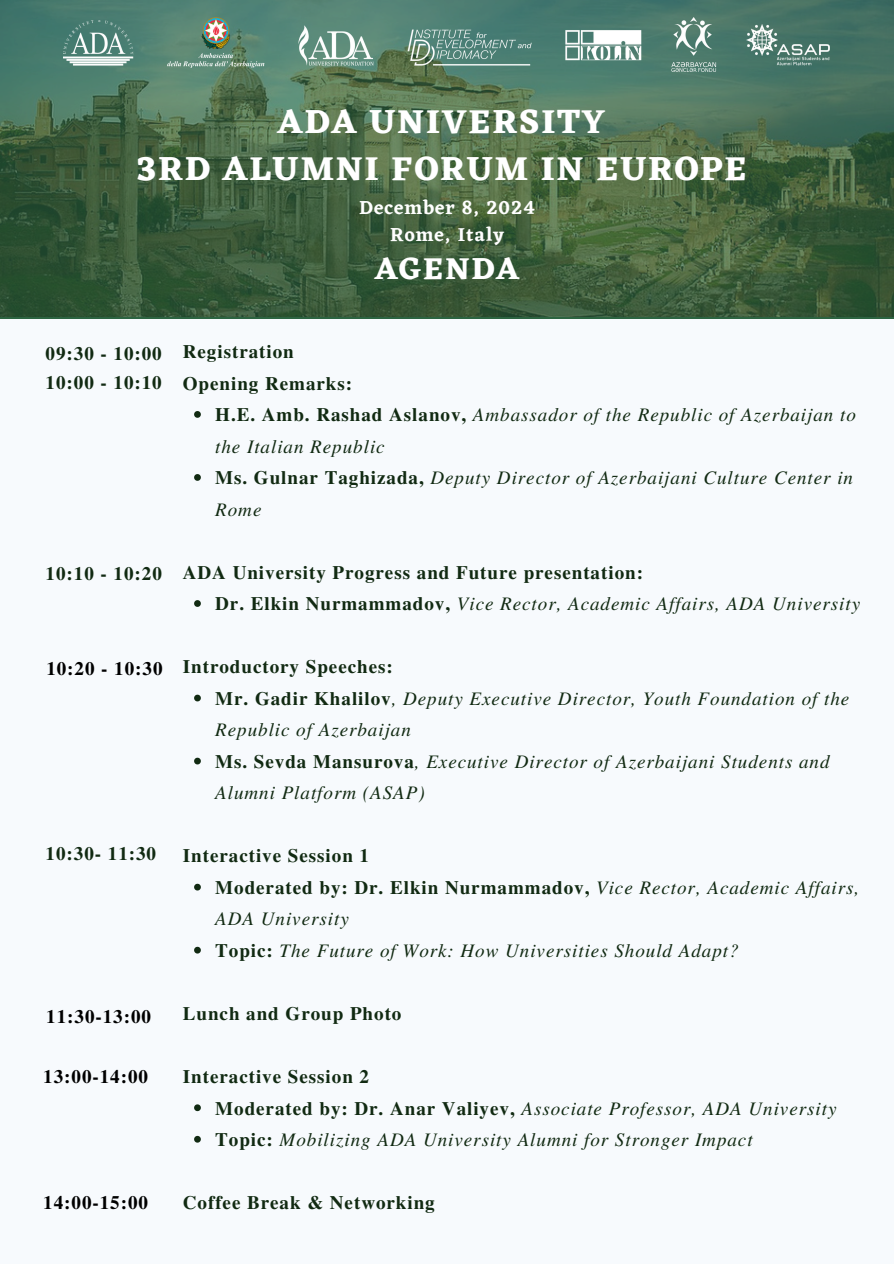
<style>
.page{position:relative;width:894px;height:1264px;background:#fff}
.page>*{position:absolute;margin:0;border:0;box-sizing:border-box;transform-origin:0 0}
.t1{font:700 34.5px/47.2px "Eczar";letter-spacing:.05em;color:#fff;text-align:center}
.t2{font:700 31.5px "Eczar";letter-spacing:.05em;color:#fff}
.t3{font:600 19.5px/27px "Eczar";letter-spacing:.05em;color:#fff;text-align:center}
.t4{font:italic 19.05px/31.5px "Te X Gyre Termes";letter-spacing:.05em;color:#112a12}
.t5{font:700 19.05px/31.5px "Te X Gyre Termes";letter-spacing:.05em;color:#112a12}
.t6{font:700 19.05px "Te X Gyre Termes";letter-spacing:.05em;color:#000}
.s1{font-weight:700;font-style:normal}
</style>
<div class="page">
<div style="left:0;top:0;width:893px;height:1263px;background:#f7fafd"></div>
<img style="left:0;top:0;width:893px;height:317px">
<svg style="left:194px;top:411px;width:7px;height:7px"></svg>
<svg style="left:194px;top:474px;width:7px;height:7px"></svg>
<svg style="left:194px;top:600px;width:7px;height:7px"></svg>
<svg style="left:194px;top:694px;width:7px;height:7px"></svg>
<svg style="left:194px;top:757px;width:7px;height:7px"></svg>
<svg style="left:194px;top:883px;width:7px;height:7px"></svg>
<svg style="left:194px;top:946px;width:7px;height:7px"></svg>
<svg style="left:194px;top:1104px;width:7px;height:7px"></svg>
<svg style="left:194px;top:1135px;width:7px;height:7px"></svg>
<img style="left:64px;top:18px;width:765px;height:54px">
<h1 class="t1" style="left:136px;top:97px;width:612px">ADA UNIVERSITY<br>3RD ALUMNI FORUM IN EUROPE</h1>
<p class="t3" style="left:359px;top:193px;width:177px">December 8, 2024<br>Rome, Italy</p>
<h2 class="t2" style="left:374px;top:250px;width:146px">AGENDA</h2>
<h2 class="t5" style="left:46px;top:338px;width:118px;line-height:29.2px">09:30 - 10:00<br>10:00 - 10:10</h2>
<p class="t5" style="left:183px;top:335px;width:171px">Registration<br>Opening Remarks:</p>
<p class="t4" style="left:215px;top:398px;width:642px"><span class="s1">H.E. Amb. Rashad Aslanov,</span> Ambassador of the Republic of Azerbaijan to the Italian Republic</p>
<h2 class="t4" style="left:215px;top:461px;width:639px"><span class="s1">Ms. Gulnar Taghizada,</span> Deputy Director of Azerbaijani Culture Center in<br>Rome</h2>
<h2 class="t5" style="left:46px;top:557px;width:118px">10:10 - 10:20</h2>
<p class="t5" style="left:183px;top:555px;width:461px">ADA University Progress and Future presentation:</p>
<p class="t4" style="left:215px;top:587px;width:646px"><span class="s1">Dr. Elkin Nurmammadov,</span> Vice Rector, Academic Affairs, ADA University</p>
<h2 class="t6" style="left:46px;top:653px;width:118px">10:20 - 10:30</h2>
<h2 class="t5" style="left:183px;top:650px;width:211px">Introductory Speeches:</h2>
<p class="t4" style="left:215px;top:681px;width:635px"><span class="s1">Mr. Gadir Khalilov</span>, Deputy Executive Director, Youth Foundation of the<br>Republic of Azerbaijan</p>
<h2 class="t4" style="left:215px;top:744px;width:615px"><span class="s1">Ms. Sevda Mansurova</span>, Executive Director of Azerbaijani Students and<br>Alumni Platform (ASAP)</h2>
<h2 class="t5" style="left:46px;top:837px;width:112px">10:30- 11:30</h2>
<p class="t5" style="left:183px;top:839px;width:188px">Interactive Session 1</p>
<p class="t4" style="left:215px;top:870px;width:645px"><span class="s1">Moderated by: Dr. Elkin Nurmammadov,</span> Vice Rector, Academic Affairs,<br>ADA University</p>
<h2 class="t4" style="left:215px;top:933px;width:524px"><span class="s1">Topic:</span> The Future of Work: How Universities Should Adapt?</h2>
<h2 class="t6" style="left:46px;top:1001px;width:106px">11:30-13:00</h2>
<p class="t5" style="left:183px;top:996px;width:220px">Lunch and Group Photo</p>
<h2 class="t6" style="left:43px;top:1061px;width:106px">13:00-14:00</h2>
<p class="t5" style="left:183px;top:1059px;width:188px">Interactive Session 2</p>
<h2 class="t4" style="left:215px;top:1091px;width:622px"><span class="s1">Moderated by: Dr. Anar Valiyev,</span> Associate Professor, ADA University</h2>
<h2 class="t4" style="left:215px;top:1122px;width:538px"><span class="s1">Topic:</span> Mobilizing ADA University Alumni for Stronger Impact</h2>
<h2 class="t6" style="left:43px;top:1187px;width:106px">14:00-15:00</h2>
<p class="t5" style="left:183px;top:1185px;width:253px">Coffee Break &amp; Networking</p>
</div>
